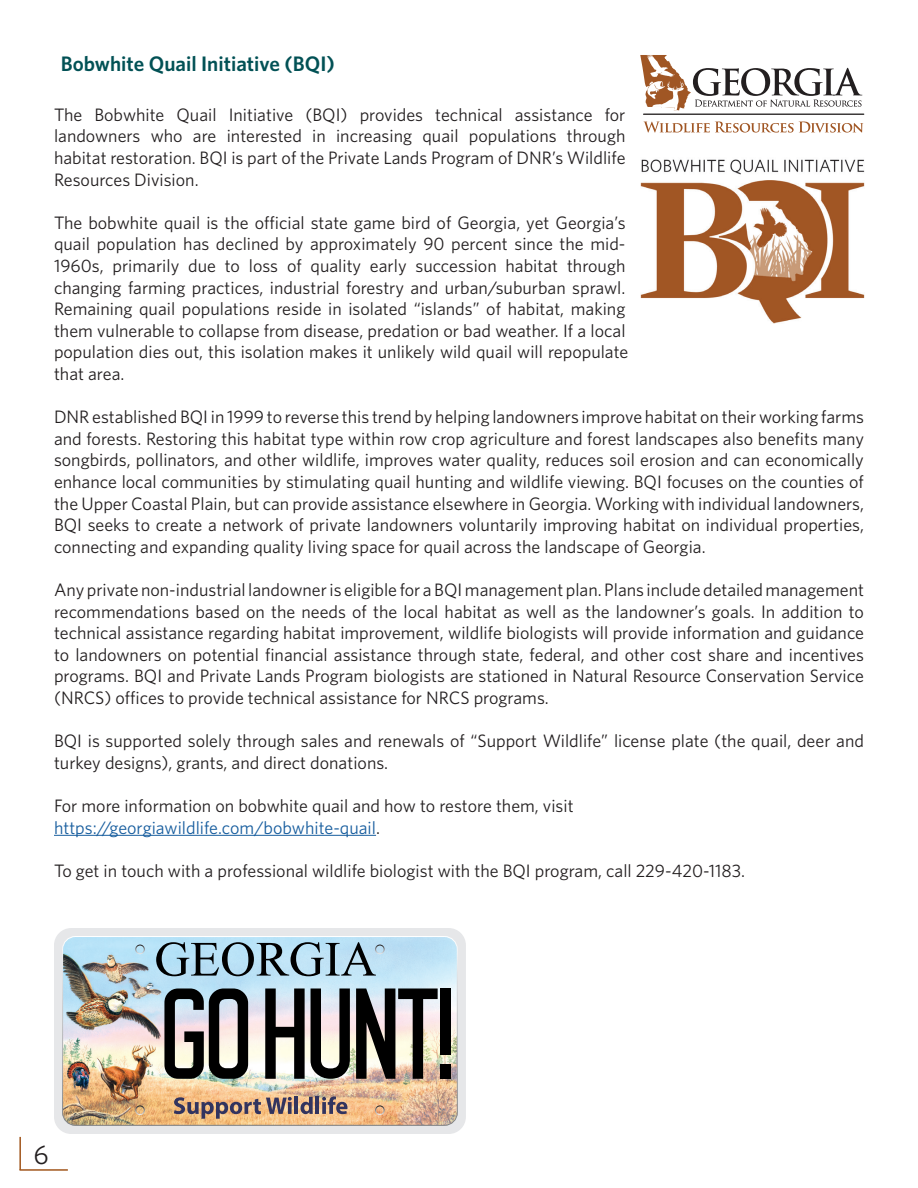
<style>
.page{position:relative;width:918px;height:1188px;background:#fff}
.page>*{position:absolute;margin:0;border:0;box-sizing:border-box;transform-origin:0 0}
.t1{font:27px "Whitney";color:#231f20}
.Header_2{font:600 21px "Whitney";color:#025155}
.t2{font:18px/21.6px "Whitney";color:#231f20;text-align:justify}
.t3{font:18px "Whitney";color:#175d9e}
.s1{color:#231f20}
</style>
<div class="page">
<hr style="left:19px;top:1169px;width:49px;height:2px;background:#a1561c">
<hr style="left:19px;top:1137px;width:2px;height:33px;background:#a1561c">
<hr style="left:54px;top:835px;width:322px;height:1px;background:#175d9e">
<img style="left:640px;top:159px;width:224px;height:165px">
<div style="left:54px;top:928px;width:412px;height:206px;background:#e6e7e9;border-radius:17px"></div>
<img style="left:64px;top:938px;width:392px;height:186px">
<div style="left:62px;top:936px;width:396px;height:190px;border:1px solid #fff;border-radius:13px"></div>
<div style="left:135px;top:945px;width:10px;height:9px;border:1px solid #fff;border-radius:50%"></div>
<div style="left:375px;top:945px;width:10px;height:9px;border:1px solid #fff;border-radius:50%"></div>
<div style="left:135px;top:1105px;width:10px;height:10px;border:1px solid #fff;border-radius:50%"></div>
<div style="left:375px;top:1105px;width:10px;height:10px;border:1px solid #fff;border-radius:50%"></div>
<svg style="left:156px;top:942px;width:220px;height:34px;background:#86a2b1"></svg>
<svg style="left:174px;top:1097px;width:118px;height:22px;background:#b08f77"></svg>
<hr style="left:295px;top:1097px;width:3px;height:17px;background:#32345f">
<svg style="left:300px;top:1097px;width:13px;height:17px"></svg>
<hr style="left:316px;top:1097px;width:3px;height:17px;background:#32345f">
<svg style="left:322px;top:1096px;width:25px;height:18px"></svg>
<div style="left:441px;top:989px;width:10px;height:66px;background:#000"></div>
<div style="left:441px;top:1065px;width:10px;height:14px;background:#000"></div>
<svg style="left:164px;top:989px;width:84px;height:90px;background:#6a6a6a"></svg>
<svg style="left:265px;top:989px;width:40px;height:90px;background:#656565"></svg>
<svg style="left:311px;top:989px;width:39px;height:90px;background:#6e6c6a"></svg>
<svg style="left:356px;top:989px;width:82px;height:90px;background:#76706b"></svg>
<svg style="left:644px;top:122px;width:219px;height:11px"></svg>
<hr style="left:644px;top:114px;width:220px;height:1px;background:#231f20">
<svg style="left:640px;top:55px;width:222px;height:56px"></svg>
<p class="Header_2" style="left:61px;top:50px;width:275px">Bobwhite Quail Initiative (BQI)</p>
<p class="t2" style="left:54px;top:103px;width:573px">The Bobwhite Quail Initiative (BQI) provides technical assistance for landowners who are interested in increasing quail populations through habitat restoration. BQI is part of the Private Lands Program of DNR’s Wildlife Resources Division.</p>
<p class="t2" style="left:54px;top:211px;width:576px;text-align:left">The bobwhite quail is the official state game bird of Georgia, yet Georgia’s quail population has declined by approximately 90 percent since the mid-1960s, primarily due to loss of quality early succession habitat through changing farming practices, industrial forestry and urban/suburban sprawl.<br>Remaining quail populations reside in isolated “islands” of habitat, making them vulnerable to collapse from disease, predation or bad weather. If a local population dies out, this isolation makes it unlikely wild quail will repopulate that area.</p>
<p class="t2" style="left:54px;top:406px;width:812px">DNR established BQI in 1999 to reverse this trend by helping landowners improve habitat on their working farms and forests. Restoring this habitat type within row crop agriculture and forest landscapes also benefits many songbirds, pollinators, and other wildlife, improves water quality, reduces soil erosion and can economically enhance local communities by stimulating quail hunting and wildlife viewing. BQI focuses on the counties of the Upper Coastal Plain, but can provide assistance elsewhere in Georgia. Working with individual landowners, BQI seeks to create a network of private landowners voluntarily improving habitat on individual properties, connecting and expanding quality living space for quail across the landscape of Georgia.</p>
<p class="t2" style="left:54px;top:578px;width:812px">Any private non-industrial landowner is eligible for a BQI management plan. Plans include detailed management recommendations based on the needs of the local habitat as well as the landowner’s goals. In addition to technical assistance regarding habitat improvement, wildlife biologists will provide information and guidance to landowners on potential financial assistance through state, federal, and other cost share and incentives programs. BQI and Private Lands Program biologists are stationed in Natural Resource Conservation Service (NRCS) offices to provide technical assistance for NRCS programs.</p>
<p class="t2" style="left:54px;top:730px;width:812px">BQI is supported solely through sales and renewals of “Support Wildlife” license plate (the quail, deer and turkey designs), grants, and direct donations.</p>
<p class="t2" style="left:54px;top:794px;width:521px">For more information on bobwhite quail and how to restore them, visit</p>
<p class="t3" style="left:54px;top:815px;width:328px">https://georgiawildlife.com/bobwhite-quail<span class="s1">.</span></p>
<p class="t2" style="left:54px;top:859px;width:693px">To get in touch with a professional wildlife biologist with the BQI program, call 229-420-1183.</p>
<h1 class="t1" style="left:33px;top:1137px;width:17px">6</h1>
</div>
